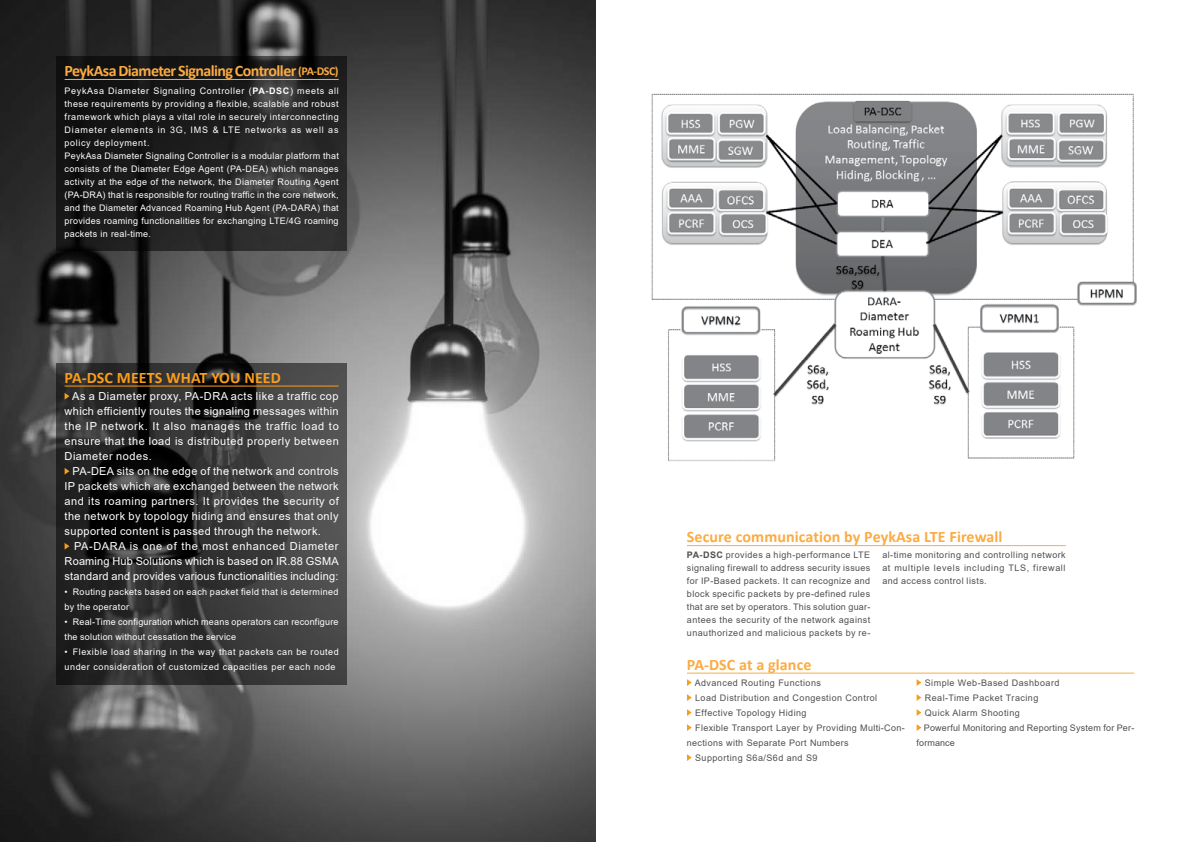
<style>
.page{position:relative;width:1191px;height:842px;background:#fff}
.page>*{position:absolute;margin:0;border:0;box-sizing:border-box;transform-origin:0 0}
.t1{font:700 16px "Calibri";letter-spacing:-.005em;color:#fbab42}
.t2{font:700 16px "Calibri";letter-spacing:-.035em;color:#fbab42}
.t3{font:700 16px "Calibri";letter-spacing:.005em;color:#f99d1c}
.t4{font:11px/15px "Arial";letter-spacing:.035em;color:#fff;text-align:justify}
.t5{font:9px/13px "Arial";letter-spacing:.04em;color:#fff}
.t6{font:9px/13px "Arial";letter-spacing:.05em;color:#4f4f51;text-align:justify}
.t7{font:9px/15px "Arial";letter-spacing:.06em;color:#fff}
.t8{font:9px "Arial";letter-spacing:.025em;color:#4f4f51}
.t9{font:9px "Arial";letter-spacing:.01em;color:#4f4f51}
.s1{font-size:12px}
.s2{font-weight:700}
</style>
<div class="page">
<svg style="left:0;top:0;width:595px;height:842px;background:#575757"></svg>
<svg style="left:65px;top:393px;width:4px;height:7px"></svg>
<svg style="left:65px;top:468px;width:4px;height:7px"></svg>
<svg style="left:65px;top:543px;width:4px;height:7px"></svg>
<hr style="left:65px;top:79px;width:274px;height:1px;background:#fbab42">
<hr style="left:65px;top:386px;width:274px;height:1px;background:#f99d1c">
<svg style="left:687px;top:679px;width:5px;height:7px"></svg>
<svg style="left:687px;top:694px;width:5px;height:7px"></svg>
<svg style="left:687px;top:709px;width:5px;height:7px"></svg>
<svg style="left:687px;top:724px;width:5px;height:7px"></svg>
<svg style="left:687px;top:754px;width:5px;height:7px"></svg>
<svg style="left:916px;top:679px;width:5px;height:7px"></svg>
<svg style="left:916px;top:694px;width:5px;height:7px"></svg>
<svg style="left:916px;top:709px;width:5px;height:7px"></svg>
<svg style="left:916px;top:724px;width:5px;height:7px"></svg>
<hr style="left:687px;top:545px;width:378px;height:1px;background:#fbab42">
<hr style="left:687px;top:673px;width:447px;height:1px;background:#fbab42">
<img style="left:651px;top:93px;width:486px;height:368px">
<h1 class="t2" style="left:65px;top:59px;width:276px">PeykAsa Diameter Signaling Controller <span class="s1">(PA-DSC)</span></h1>
<p class="t5" style="left:65px;top:84px;width:276px">PeykAsa Diameter Signaling Controller (<span class="s2">PA-DSC</span>) meets all these requirements by providing a flexible, scalable and robust framework which plays a vital role in securely interconnecting Diameter elements in 3G, IMS &amp; LTE networks as well as policy deployment.<br>PeykAsa Diameter Signaling Controller is a modular platform that consists of the Diameter Edge Agent (PA-DEA) which manages activity at the edge of the network, the Diameter Routing Agent (PA-DRA) that is responsible for routing traffic in the core network, and the Diameter Advanced Roaming Hub Agent (PA-DARA) that provides roaming functionalities for exchanging LTE/4G roaming packets in real-time.</p>
<h1 class="t3" style="left:65px;top:366px;width:218px">PA-DSC MEETS WHAT YOU NEED</h1>
<p class="t4" style="left:65px;top:388px;width:276px;text-indent:8px">As a Diameter proxy, PA-DRA acts like a traffic cop which efficiently routes the signaling messages within the IP network. It also manages the traffic load to ensure that the load is distributed properly between Diameter nodes.</p>
<p class="t4" style="left:65px;top:463px;width:276px;text-indent:8px">PA-DEA sits on the edge of the network and controls IP packets which are exchanged between the network and its roaming partners. It provides the security of the network by topology hiding and ensures that only supported content is passed through the network.</p>
<p class="t4" style="left:65px;top:538px;width:276px;text-indent:9px">PA-DARA is one of the most enhanced Diameter Roaming Hub Solutions which is based on IR.88 GSMA standard and provides various functionalities including:</p>
<p class="t5" style="left:65px;top:584px;width:275px;line-height:15px">• Routing packets based on each packet field that is determined by the operator</p>
<p class="t5" style="left:65px;top:614px;width:275px;line-height:15px">• Real-Time configuration which means operators can reconfigure the solution without cessation the service</p>
<p class="t7" style="left:65px;top:644px;width:276px">• Flexible load sharing in the way that packets can be routed under consideration of customized capacities per each node</p>
<h1 class="t1" style="left:687px;top:526px;width:317px">Secure communication by PeykAsa LTE Firewall</h1>
<p class="t6" style="left:687px;top:548px;width:185px"><span class="s2">PA-DSC</span> provides a high-performance LTE signaling firewall to address security issues for IP-Based packets. It can recognize and block specific packets by pre-defined rules that are set by operators. This solution guar&shy;antees the security of the network against unauthorized and malicious packets by re-</p>
<p class="t6" style="left:882px;top:548px;width:185px">al-time monitoring and controlling network at multiple levels including TLS, firewall and access control lists.</p>
<h1 class="t1" style="left:687px;top:653px;width:126px">PA-DSC at a glance</h1>
<p class="t6" style="left:694px;top:676px;width:128px">Advanced Routing Functions</p>
<p class="t6" style="left:695px;top:691px;width:184px">Load Distribution and Congestion Control</p>
<p class="t6" style="left:695px;top:706px;width:113px">Effective Topology Hiding</p>
<p class="t6" style="left:695px;top:721px;width:211px">Flexible Transport Layer by Providing Multi-Con-</p>
<p class="t6" style="left:687px;top:736px;width:163px">nections with Separate Port Numbers</p>
<p class="t6" style="left:695px;top:751px;width:124px">Supporting S6a/S6d and S9</p>
<p class="t6" style="left:924px;top:676px;width:136px">Simple Web-Based Dashboard</p>
<p class="t6" style="left:924px;top:691px;width:115px">Real-Time Packet Tracing</p>
<p class="t6" style="left:924px;top:706px;width:97px">Quick Alarm Shooting</p>
<p class="t8" style="left:924px;top:722px;width:212px">Powerful Monitoring and Reporting System for Per-</p>
<p class="t9" style="left:916px;top:737px;width:40px">formance</p>
</div>
